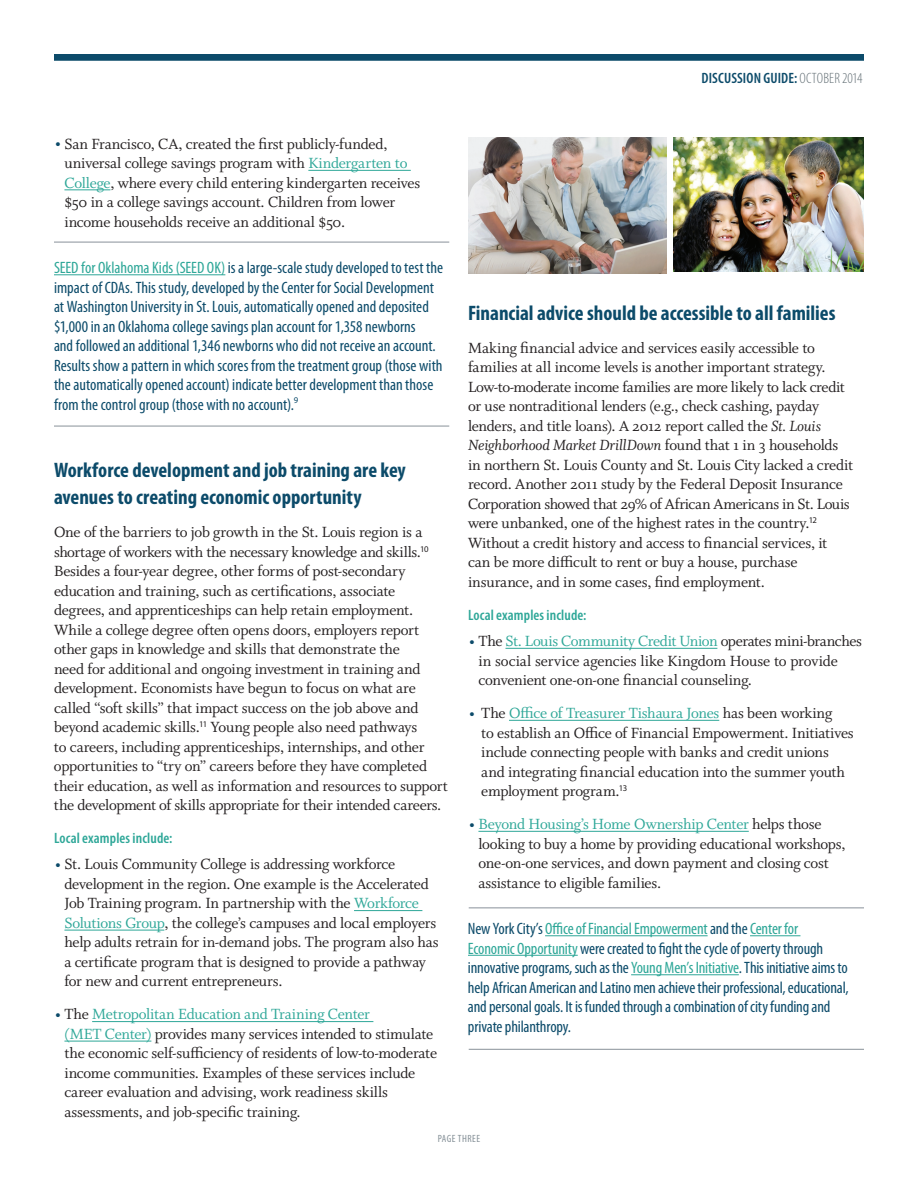
<style>
.page{position:relative;width:918px;height:1188px;background:#fff}
.page>*{position:absolute;margin:0;border:0;box-sizing:border-box;transform-origin:0 0}
.t1{font:700 condensed 21px/27px "Myriad Pro";color:#0c4b6a}
.t2{font:16.5px/19.5px "Whitman Roman Os F";letter-spacing:-.015em;color:#231f20}
.t3{font:condensed 16.5px/19.5px "Myriad Pro";letter-spacing:-.005em;color:#0c4b6a}
.t4{font:16.5px "Whitman Italic LF";letter-spacing:-.01em;color:#231f20}
.t5{font:600 condensed 15px "Myriad Pro";letter-spacing:.005em;color:#2ea798}
.t6{font:600 condensed 15px "Myriad Pro";letter-spacing:.01em;color:#0c4b6a}
.t7{font:condensed 10.5px "Myriad Pro";letter-spacing:.05em;color:#879299}
.s1{font-weight:300;color:#677379}
.s2{font-size:19.5px;color:#0c4b6a}
.s3{color:#2ea798}
.s4{font-family:"Whitman Italic LF"}
.s5{font-family:"Whitman Roman Os F"}
</style>
<div class="page">
<hr style="left:308px;top:170px;width:103px;height:1px;background:#2ea798">
<hr style="left:64px;top:190px;width:46px;height:1px;background:#2ea798">
<hr style="left:54px;top:274px;width:171px;height:1px;background:#2ea798">
<hr style="left:354px;top:910px;width:68px;height:1px;background:#2ea798">
<hr style="left:64px;top:930px;width:100px;height:1px;background:#2ea798">
<hr style="left:92px;top:1021px;width:281px;height:1px;background:#2ea798">
<hr style="left:64px;top:1041px;width:87px;height:1px;background:#2ea798">
<hr style="left:505px;top:648px;width:212px;height:1px;background:#2ea798">
<hr style="left:509px;top:720px;width:210px;height:1px;background:#2ea798">
<hr style="left:478px;top:831px;width:271px;height:1px;background:#2ea798">
<hr style="left:545px;top:935px;width:163px;height:1px;background:#2ea798">
<hr style="left:750px;top:935px;width:50px;height:1px;background:#2ea798">
<hr style="left:468px;top:955px;width:110px;height:1px;background:#2ea798">
<hr style="left:631px;top:974px;width:108px;height:1px;background:#2ea798">
<img style="left:469px;top:137px;width:197px;height:136px">
<img style="left:674px;top:137px;width:190px;height:134px">
<div style="left:54px;top:54px;width:810px;height:7px;background:#0c4b6a"></div>
<hr style="left:54px;top:426px;width:395px;height:1px;background:#889199">
<hr style="left:469px;top:1049px;width:395px;height:1px;background:#889199">
<hr style="left:469px;top:908px;width:395px;height:1px;background:#889199">
<hr style="left:54px;top:242px;width:395px;height:1px;background:#889199">
<p class="t6" style="left:702px;top:69px;width:162px">DISCUSSION GUIDE: <span class="s1">OCTOBER 2014</span></p>
<p class="t2" style="left:64px;top:134px;width:357px;text-indent:-10px"><span class="s2">•</span> San Francisco, CA, created the first publicly-funded, universal college savings program with <span class="s3">Kindergarten to College</span>, where every child entering kindergarten receives $50 in a college savings account. Children from lower income households receive an additional $50.</p>
<p class="t3" style="left:54px;top:258px;width:391px"><span class="s3">SEED for Oklahoma Kids (SEED OK)</span> is a large-scale study developed to test the impact of CDAs. This study, developed by the Center for Social Development at Washington University in St. Louis, automatically opened and deposited $1,000 in an Oklahoma college savings plan account for 1,358 newborns<br>and followed an additional 1,346 newborns who did not receive an account.<br>Results show a pattern in which scores from the treatment group (those with the automatically opened account) indicate better development than those from the control group (those with no account).<sup>9</sup></p>
<p class="t1" style="left:54px;top:456px;width:353px">Workforce development and job training are key avenues to creating economic opportunity</p>
<p class="t2" style="left:54px;top:523px;width:395px">One of the barriers to job growth in the St. Louis region is a shortage of workers with the necessary knowledge and skills.<sup>10<br></sup>Besides a four-year degree, other forms of post-secondary education and training, such as certifications, associate degrees, and apprenticeships can help retain employment.<br>While a college degree often opens doors, employers report other gaps in knowledge and skills that demonstrate the<br>need for additional and ongoing investment in training and development. Economists have begun to focus on what are called “soft skills” that impact success on the job above and beyond academic skills. <sup>11</sup> Young people also need pathways<br>to careers, including apprenticeships, internships, and other opportunities to “try on” careers before they have completed their education, as well as information and resources to support the development of skills appropriate for their intended careers.</p>
<p class="t5" style="left:54px;top:829px;width:120px">Local examples include:</p>
<p class="t2" style="left:64px;top:855px;width:376px;text-indent:-10px"><span class="s2">•</span> St. Louis Community College is addressing workforce development in the region. One example is the Accelerated Job Training program. In partnership with the <span class="s3">Workforce Solutions Group</span>, the college’s campuses and local employers help adults retrain for in-demand jobs. The program also has a certificate program that is designed to provide a pathway for new and current entrepreneurs.</p>
<p class="t2" style="left:64px;top:1005px;width:374px;text-indent:-10px"><span class="s2">•</span> The <span class="s3">Metropolitan Education and Training Center<br>(MET Center)</span> provides many services intended to stimulate the economic self-sufficiency of residents of low-to-moderate income communities. Examples of these services include career evaluation and advising, work readiness skills assessments, and job-specific training.</p>
<p class="t1" style="left:468px;top:299px;width:369px">Financial advice should be accessible to all families</p>
<p class="t2" style="left:468px;top:338px;width:379px">Making financial advice and services easily accessible to families at all income levels is another important strategy.<br>Low-to-moderate income families are more likely to lack credit or use nontraditional lenders (e.g., check cashing, payday lenders, and title loans). A 2012 report called the <span class="s4">St. Louis</span></p>
<p class="t4" style="left:468px;top:436px;width:372px">Neighborhood Market DrillDown <span class="s5">found that 1 in 3 households</span></p>
<p class="t2" style="left:468px;top:455px;width:387px">in northern St. Louis County and St. Louis City lacked a credit record. Another 2011 study by the Federal Deposit Insurance Corporation showed that 29% of African Americans in St. Louis were unbanked, one of the highest rates in the country.<sup>12<br></sup>Without a credit history and access to financial services, it can be more difficult to rent or buy a house, purchase insurance, and in some cases, find employment.</p>
<p class="t5" style="left:468px;top:606px;width:120px">Local examples include:</p>
<p class="t2" style="left:478px;top:632px;width:385px;text-indent:-10px"><span class="s2">•</span> The <span class="s3">St. Louis Community Credit Union</span> operates mini-branches in social service agencies like Kingdom House to provide convenient one-on-one financial counseling.</p>
<p class="t2" style="left:481px;top:704px;width:374px;text-indent:-13px"><span class="s2">•</span> The <span class="s3">Office of Treasurer Tishaura Jones</span> has been working<br>to establish an Office of Financial Empowerment. Initiatives include connecting people with banks and credit unions and integrating financial education into the summer youth employment program.<sup>13</sup></p>
<p class="t2" style="left:478px;top:815px;width:369px;text-indent:-10px"><span class="s2">•</span> <span class="s3">Beyond Housing’s Home Ownership Center</span> helps those looking to buy a home by providing educational workshops, one-on-one services, and down payment and closing cost assistance to eligible families.</p>
<p class="t3" style="left:468px;top:919px;width:382px">New York City’s <span class="s3">Office of Financial Empowerment</span> and the <span class="s3">Center for Economic Opportunity</span> were created to fight the cycle of poverty through innovative programs, such as the <span class="s3">Young Men’s Initiative</span>. This initiative aims to help African American and Latino men achieve their professional, educational, and personal goals. It is funded through a combination of city funding and private philanthropy.</p>
<p class="t7" style="left:438px;top:1132px;width:44px">PAGE THREE</p>
</div>
